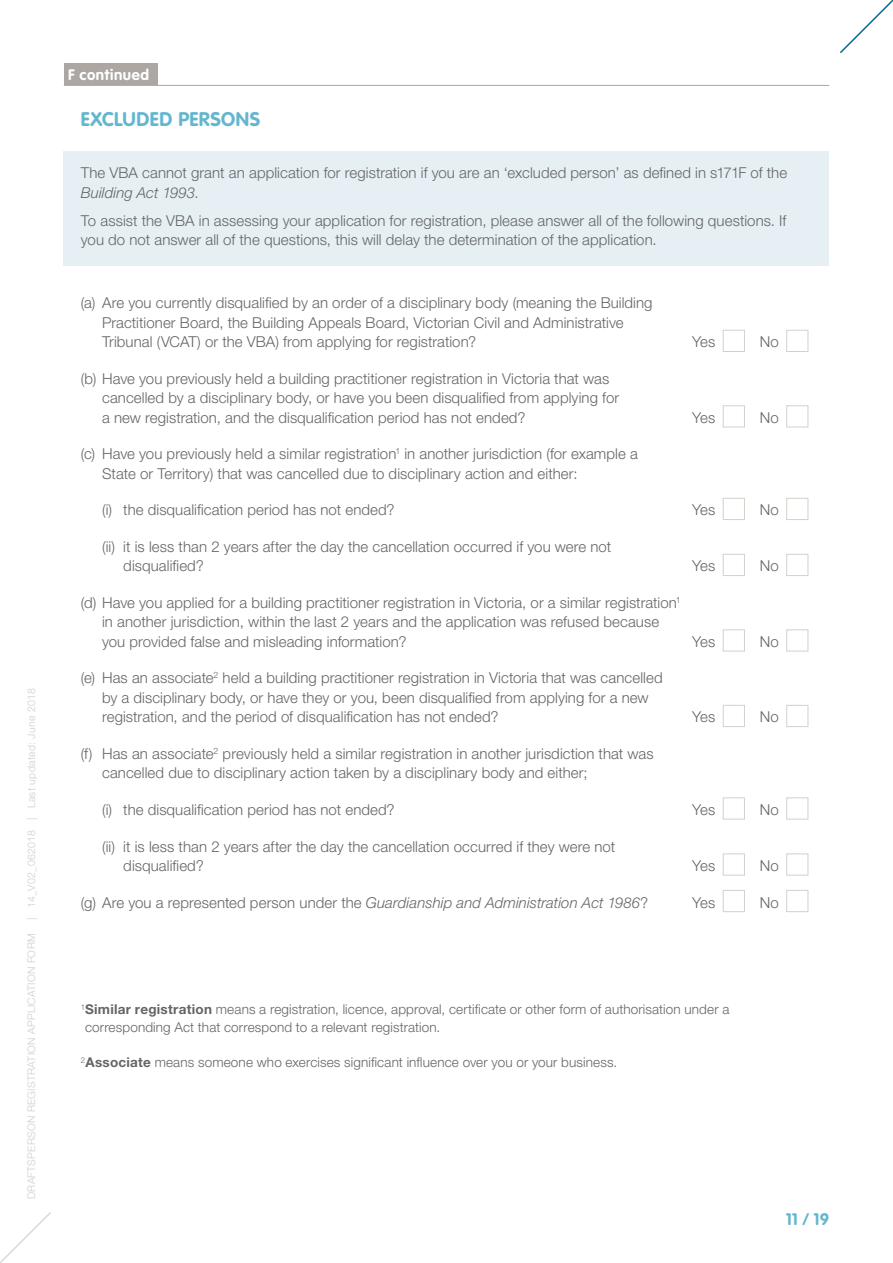
<style>
.page{position:relative;width:893px;height:1263px;background:#fff}
.page>*{position:absolute;margin:0;border:0;box-sizing:border-box;transform-origin:0 0}
.Heading_2__Light_Blu{font:700 19.5px "VAG Rounded";letter-spacing:.025em;color:#64b6cf}
.t1{font:700 16.5px "VAG Rounded";color:#64b6cf}
.Normal_body_copy{font:300 15px/19.5px "Helvetica Neue LT Std";letter-spacing:.005em;color:#636567}
.t2{font:700 15px "VAG Rounded";letter-spacing:.04em;color:#fff}
.Normal_body_copy-2{font:300 13.5px/18px "Helvetica Neue LT Std";letter-spacing:.01em;color:#636567}
.t3{font:300 10.5px "Helvetica Neue LT Std";letter-spacing:.025em;color:#d2cecb}
.s1{font-style:italic}
.s2{font-weight:700}
</style>
<div class="page">
<hr style="left:64px;top:85px;width:765px;height:1px;background:#ada7a3">
<div style="left:64px;top:64px;width:93px;height:21px;background:#ada7a3"></div>
<div style="left:723px;top:330px;width:22px;height:22px;background:#fff;border:1px solid #d5d0ca"></div>
<div style="left:786px;top:330px;width:22px;height:22px;background:#fff;border:1px solid #d5d0ca"></div>
<div style="left:723px;top:405px;width:22px;height:22px;background:#fff;border:1px solid #d5d0ca"></div>
<div style="left:786px;top:405px;width:22px;height:22px;background:#fff;border:1px solid #d5d0ca"></div>
<div style="left:723px;top:498px;width:22px;height:22px;background:#fff;border:1px solid #d5d0ca"></div>
<div style="left:786px;top:498px;width:22px;height:22px;background:#fff;border:1px solid #d5d0ca"></div>
<div style="left:723px;top:554px;width:22px;height:22px;background:#fff;border:1px solid #d5d0ca"></div>
<div style="left:786px;top:554px;width:22px;height:22px;background:#fff;border:1px solid #d5d0ca"></div>
<div style="left:723px;top:629px;width:22px;height:22px;background:#fff;border:1px solid #d5d0ca"></div>
<div style="left:786px;top:629px;width:22px;height:22px;background:#fff;border:1px solid #d5d0ca"></div>
<div style="left:723px;top:705px;width:22px;height:22px;background:#fff;border:1px solid #d5d0ca"></div>
<div style="left:786px;top:705px;width:22px;height:22px;background:#fff;border:1px solid #d5d0ca"></div>
<div style="left:723px;top:797px;width:22px;height:22px;background:#fff;border:1px solid #d5d0ca"></div>
<div style="left:786px;top:797px;width:22px;height:22px;background:#fff;border:1px solid #d5d0ca"></div>
<div style="left:723px;top:853px;width:22px;height:22px;background:#fff;border:1px solid #d5d0ca"></div>
<div style="left:786px;top:853px;width:22px;height:22px;background:#fff;border:1px solid #d5d0ca"></div>
<div style="left:723px;top:890px;width:22px;height:22px;background:#fff;border:1px solid #d5d0ca"></div>
<div style="left:786px;top:890px;width:22px;height:22px;background:#fff;border:1px solid #d5d0ca"></div>
<div style="left:64px;top:151px;width:765px;height:114px;background:#e6f0f4"></div>
<svg style="left:840px;top:0;width:53px;height:54px"></svg>
<svg style="left:0;top:1212px;width:51px;height:51px"></svg>
<p class="t3" style="left:25px;top:1199px;width:512px;rotate:-90deg">DRAFTSPERSON REGISTRATION APPLICATION FORM | 14_V02_062018 | Last updated: June 2018</p>
<p class="t2" style="left:68px;top:66px;width:83px">F continued</p>
<p class="Heading_2__Light_Blu" style="left:81px;top:107px;width:181px">EXCLUDED PERSONS</p>
<p class="Normal_body_copy" style="left:81px;top:163px;width:708px">The VBA cannot grant an application for registration if you are an ‘excluded person’ as defined in s171F of the<br><span class="s1">Building Act 1993</span>.</p>
<p class="Normal_body_copy" style="left:81px;top:210px;width:707px">To assist the VBA in assessing your application for registration, please answer all of the following questions. If you do not answer all of the questions, this will delay the determination of the application.</p>
<p class="Normal_body_copy" style="left:102px;top:293px;width:552px;text-indent:-21px">(a) Are you currently disqualified by an order of a disciplinary body (meaning the Building<br>Practitioner Board, the Building Appeals Board, Victorian Civil and Administrative<br>Tribunal (VCAT) or the VBA) from applying for registration?</p>
<p class="Normal_body_copy" style="left:102px;top:368px;width:519px;text-indent:-21px">(b) Have you previously held a building practitioner registration in Victoria that was cancelled by a disciplinary body, or have you been disqualified from applying for a new registration, and the disqualification period has not ended?</p>
<p class="Normal_body_copy" style="left:692px;top:332px;width:25px">Yes</p>
<p class="Normal_body_copy" style="left:760px;top:332px;width:21px">No</p>
<p class="Normal_body_copy" style="left:692px;top:407px;width:25px">Yes</p>
<p class="Normal_body_copy" style="left:760px;top:407px;width:21px">No</p>
<p class="Normal_body_copy" style="left:102px;top:444px;width:537px;text-indent:-21px">(c) Have you previously held a similar registration<sup>1</sup> in another jurisdiction (for example a<br>State or Territory) that was cancelled due to disciplinary action and either:</p>
<p class="Normal_body_copy" style="left:102px;top:500px;width:294px">(i) the disqualification period has not ended?</p>
<p class="Normal_body_copy" style="left:692px;top:500px;width:25px">Yes</p>
<p class="Normal_body_copy" style="left:760px;top:500px;width:21px">No</p>
<p class="Normal_body_copy" style="left:123px;top:536px;width:489px;text-indent:-21px">(ii) it is less than 2 years after the day the cancellation occurred if you were not disqualified?</p>
<p class="Normal_body_copy" style="left:692px;top:556px;width:25px">Yes</p>
<p class="Normal_body_copy" style="left:760px;top:556px;width:21px">No</p>
<p class="Normal_body_copy" style="left:102px;top:592px;width:580px;text-indent:-21px">(d) Have you applied for a building practitioner registration in Victoria, or a similar registration<sup>1 </sup>in another jurisdiction, within the last 2 years and the application was refused because you provided false and misleading information?</p>
<p class="Normal_body_copy" style="left:102px;top:668px;width:562px;text-indent:-21px">(e) Has an associate<sup>2</sup> held a building practitioner registration in Victoria that was cancelled by a disciplinary body, or have they or you, been disqualified from applying for a new registration, and the period of disqualification has not ended?</p>
<p class="Normal_body_copy" style="left:692px;top:631px;width:25px">Yes</p>
<p class="Normal_body_copy" style="left:760px;top:631px;width:21px">No</p>
<p class="Normal_body_copy" style="left:692px;top:707px;width:25px">Yes</p>
<p class="Normal_body_copy" style="left:760px;top:707px;width:21px">No</p>
<p class="Normal_body_copy" style="left:102px;top:743px;width:553px;text-indent:-21px">(f) Has an associate<sup>2</sup> previously held a similar registration in another jurisdiction that was cancelled due to disciplinary action taken by a disciplinary body and either;</p>
<p class="Normal_body_copy" style="left:102px;top:800px;width:294px">(i) the disqualification period has not ended?</p>
<p class="Normal_body_copy" style="left:692px;top:800px;width:25px">Yes</p>
<p class="Normal_body_copy" style="left:760px;top:800px;width:21px">No</p>
<p class="Normal_body_copy" style="left:123px;top:836px;width:493px;text-indent:-21px">(ii) it is less than 2 years after the day the cancellation occurred if they were not disqualified?</p>
<p class="Normal_body_copy" style="left:692px;top:856px;width:25px">Yes</p>
<p class="Normal_body_copy" style="left:760px;top:856px;width:21px">No</p>
<p class="Normal_body_copy" style="left:81px;top:892px;width:569px">(g) Are you a represented person under the <span class="s1">Guardianship and Administration Act 1986</span>?</p>
<p class="Normal_body_copy" style="left:692px;top:892px;width:25px">Yes</p>
<p class="Normal_body_copy" style="left:760px;top:892px;width:21px">No</p>
<p class="Normal_body_copy-2" style="left:85px;top:1000px;width:646px;text-indent:-4px"><sup>1</sup><span class="s2">Similar registration</span> means a registration, licence, approval, certificate or other form of authorisation under a corresponding Act that correspond to a relevant registration.</p>
<p class="Normal_body_copy-2" style="left:81px;top:1053px;width:538px"><sup>2</sup><span class="s2">Associate</span> means someone who exercises significant influence over you or your business.</p>
<p class="t1" style="left:786px;top:1209px;width:45px">11 / 19</p>
</div>
